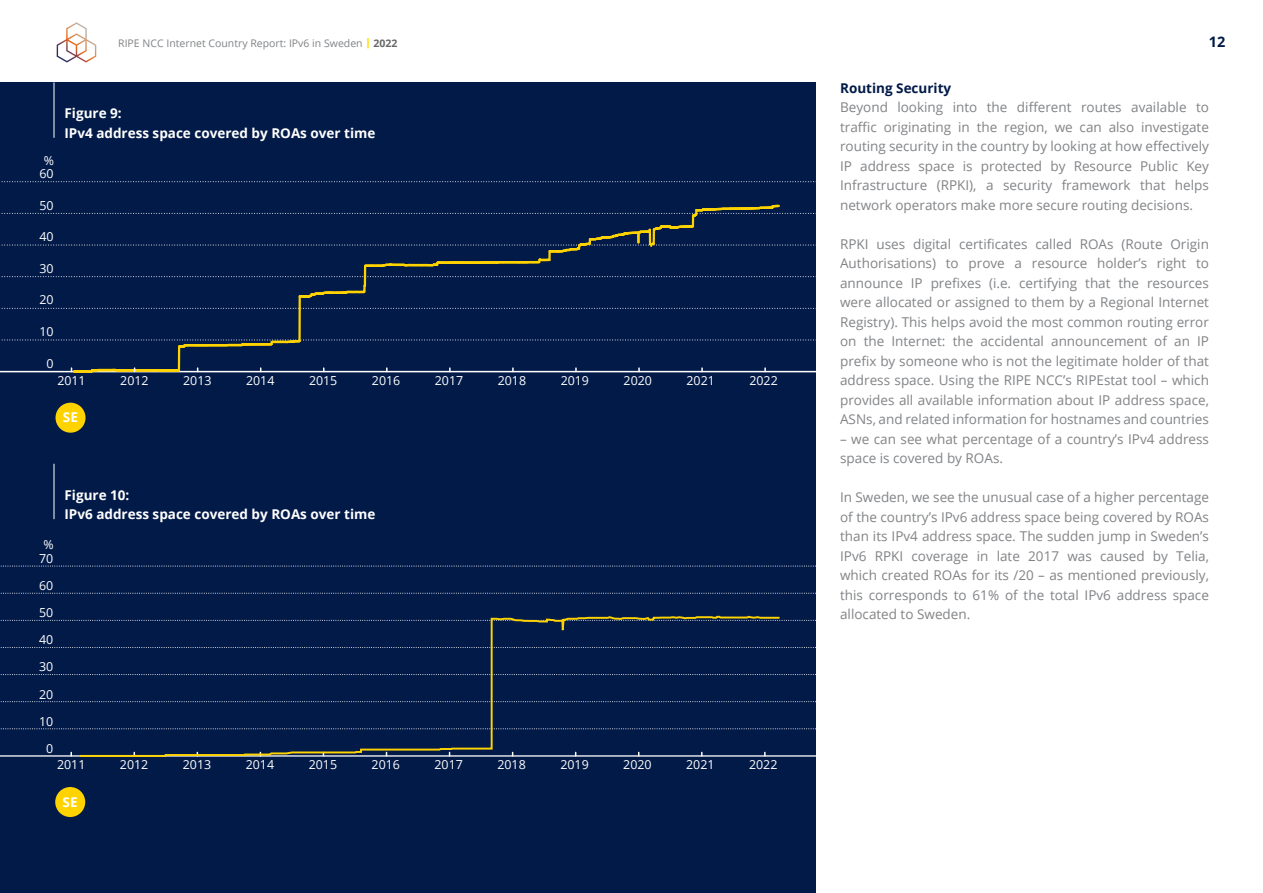
<style>
.page{position:relative;width:1263px;height:893px;background:#fff}
.page>*{position:absolute;margin:0;border:0;box-sizing:border-box;transform-origin:0 0}
.t1{font:700 14.55px "Open Sans";color:#021a48}
.t2{font:13.5px/19.5px "Open Sans";color:#818386;text-align:justify}
.t3{font:700 13.5px/19.5px "Open Sans";color:#fff}
.t4{font:700 13.5px "Open Sans";color:#021a48}
.t5{font:12.45px "Open Sans";color:#fff}
.t6{font:10.5px "Open Sans";color:#818386}
.s1{font-weight:800;color:#fd0}
.s2{font-weight:700;color:#676867}
</style>
<div class="page">
<svg style="left:57px;top:22px;width:39px;height:41px"></svg>
<div style="left:0;top:82px;width:816px;height:811px;background:#021a48"></div>
<hr style="left:54px;top:82px;width:1px;height:56px;background:#fff">
<hr style="left:54px;top:464px;width:1px;height:55px;background:#fff">
<hr style="left:0;top:371px;width:816px;height:1px;background:#fff">
<svg style="left:1px;top:308px;width:815px;height:1px"></svg>
<svg style="left:1px;top:276px;width:815px;height:1px"></svg>
<svg style="left:1px;top:181px;width:815px;height:1px"></svg>
<hr style="left:178px;top:347px;width:2px;height:23px;background:#ffd300">
<svg style="left:1px;top:340px;width:815px;height:8px"></svg>
<hr style="left:298px;top:296px;width:3px;height:45px;background:#ffd300">
<svg style="left:300px;top:285px;width:66px;height:13px"></svg>
<hr style="left:364px;top:266px;width:2px;height:20px;background:#ffd300">
<svg style="left:1px;top:205px;width:815px;height:62px"></svg>
<svg style="left:71px;top:368px;width:109px;height:5px"></svg>
<div style="left:56px;top:403px;width:30px;height:30px;background:#ffd300;border-radius:50%"></div>
<hr style="left:0;top:755px;width:816px;height:2px;background:#fff">
<svg style="left:0;top:728px;width:816px;height:1px"></svg>
<svg style="left:0;top:701px;width:816px;height:1px"></svg>
<svg style="left:0;top:674px;width:816px;height:1px"></svg>
<svg style="left:0;top:647px;width:816px;height:1px"></svg>
<svg style="left:0;top:620px;width:816px;height:1px"></svg>
<svg style="left:0;top:593px;width:816px;height:1px"></svg>
<svg style="left:0;top:566px;width:816px;height:1px"></svg>
<div style="left:55px;top:787px;width:30px;height:30px;background:#ffd300;border-radius:50%"></div>
<svg style="left:79px;top:615px;width:702px;height:142px"></svg>
<p class="t6" style="left:118px;top:36px;width:281px">RIPE NCC Internet Country Report: IPv6 in Sweden <span class="s1">|</span> <span class="s2">2022</span></p>
<p class="t1" style="left:1209px;top:32px;width:18px">12</p>
<p class="t4" style="left:840px;top:78px;width:113px">Routing Security</p>
<p class="t2" style="left:840px;top:97px;width:370px">Beyond looking into the different routes available to traffic originating in the region, we can also investigate routing security in the country by looking at how effectively IP address space is protected by Resource Public Key Infrastructure (RPKI), a security framework that helps network operators make more secure routing decisions.</p>
<p class="t2" style="left:840px;top:234px;width:370px">RPKI uses digital certificates called ROAs (Route Origin Authorisations) to prove a resource holder’s right to announce IP prefixes (i.e. certifying that the resources were allocated or assigned to them by a Regional Internet Registry). This helps avoid the most common routing error on the Internet: the accidental announcement of an IP prefix by someone who is not the legitimate holder of that address space. Using the RIPE NCC’s RIPEstat tool – which provides all available information about IP address space, ASNs, and related information for hostnames and countries</p>
<p class="t2" style="left:840px;top:429px;width:370px">– we can see what percentage of a country’s IPv4 address space is covered by ROAs.</p>
<p class="t2" style="left:840px;top:487px;width:370px">In Sweden, we see the unusual case of a higher percentage of the country’s IPv6 address space being covered by ROAs than its IPv4 address space. The sudden jump in Sweden’s IPv6 RPKI coverage in late 2017 was caused by Telia, which created ROAs for its /20 – as mentioned previously, this corresponds to 61% of the total IPv6 address space allocated to Sweden.</p>
<p class="t3" style="left:64px;top:103px;width:312px">Figure 9:<br>IPv4 address space covered by ROAs over time</p>
<p class="t5" style="left:44px;top:152px;width:12px">%</p>
<p class="t5" style="left:39px;top:165px;width:16px">60</p>
<p class="t5" style="left:39px;top:196px;width:16px">50</p>
<p class="t5" style="left:39px;top:228px;width:16px">40</p>
<p class="t5" style="left:39px;top:260px;width:16px">30</p>
<p class="t5" style="left:39px;top:291px;width:16px">20</p>
<p class="t5" style="left:39px;top:323px;width:16px">10</p>
<p class="t5" style="left:47px;top:355px;width:9px">0</p>
<p class="t5" style="left:57px;top:372px;width:30px">2011</p>
<p class="t5" style="left:120px;top:372px;width:30px">2012</p>
<p class="t5" style="left:183px;top:372px;width:30px">2013</p>
<p class="t5" style="left:246px;top:372px;width:30px">2014</p>
<p class="t5" style="left:309px;top:372px;width:30px">2015</p>
<p class="t5" style="left:372px;top:372px;width:30px">2016</p>
<p class="t5" style="left:435px;top:372px;width:30px">2017</p>
<p class="t5" style="left:498px;top:372px;width:30px">2018</p>
<p class="t5" style="left:561px;top:372px;width:30px">2019</p>
<p class="t5" style="left:624px;top:372px;width:30px">2020</p>
<p class="t5" style="left:686px;top:372px;width:30px">2021</p>
<p class="t5" style="left:749px;top:372px;width:30px">2022</p>
<p class="t3" style="left:63px;top:407px;width:16px">SE</p>
<p class="t3" style="left:64px;top:485px;width:312px">Figure 10:<br>IPv6 address space covered by ROAs over time</p>
<p class="t5" style="left:44px;top:536px;width:12px">%</p>
<p class="t5" style="left:39px;top:550px;width:16px">70</p>
<p class="t5" style="left:39px;top:577px;width:16px">60</p>
<p class="t5" style="left:39px;top:604px;width:16px">50</p>
<p class="t5" style="left:39px;top:631px;width:16px">40</p>
<p class="t5" style="left:39px;top:658px;width:16px">30</p>
<p class="t5" style="left:39px;top:686px;width:16px">20</p>
<p class="t5" style="left:39px;top:713px;width:16px">10</p>
<p class="t5" style="left:46px;top:740px;width:9px">0</p>
<p class="t5" style="left:57px;top:756px;width:30px">2011</p>
<p class="t5" style="left:120px;top:756px;width:30px">2012</p>
<p class="t5" style="left:183px;top:756px;width:30px">2013</p>
<p class="t5" style="left:246px;top:756px;width:30px">2014</p>
<p class="t5" style="left:309px;top:756px;width:30px">2015</p>
<p class="t5" style="left:372px;top:756px;width:30px">2016</p>
<p class="t5" style="left:434px;top:756px;width:30px">2017</p>
<p class="t5" style="left:497px;top:756px;width:30px">2018</p>
<p class="t5" style="left:560px;top:756px;width:30px">2019</p>
<p class="t5" style="left:623px;top:756px;width:30px">2020</p>
<p class="t5" style="left:686px;top:756px;width:30px">2021</p>
<p class="t5" style="left:749px;top:756px;width:30px">2022</p>
<p class="t3" style="left:63px;top:791px;width:16px">SE</p>
</div>
